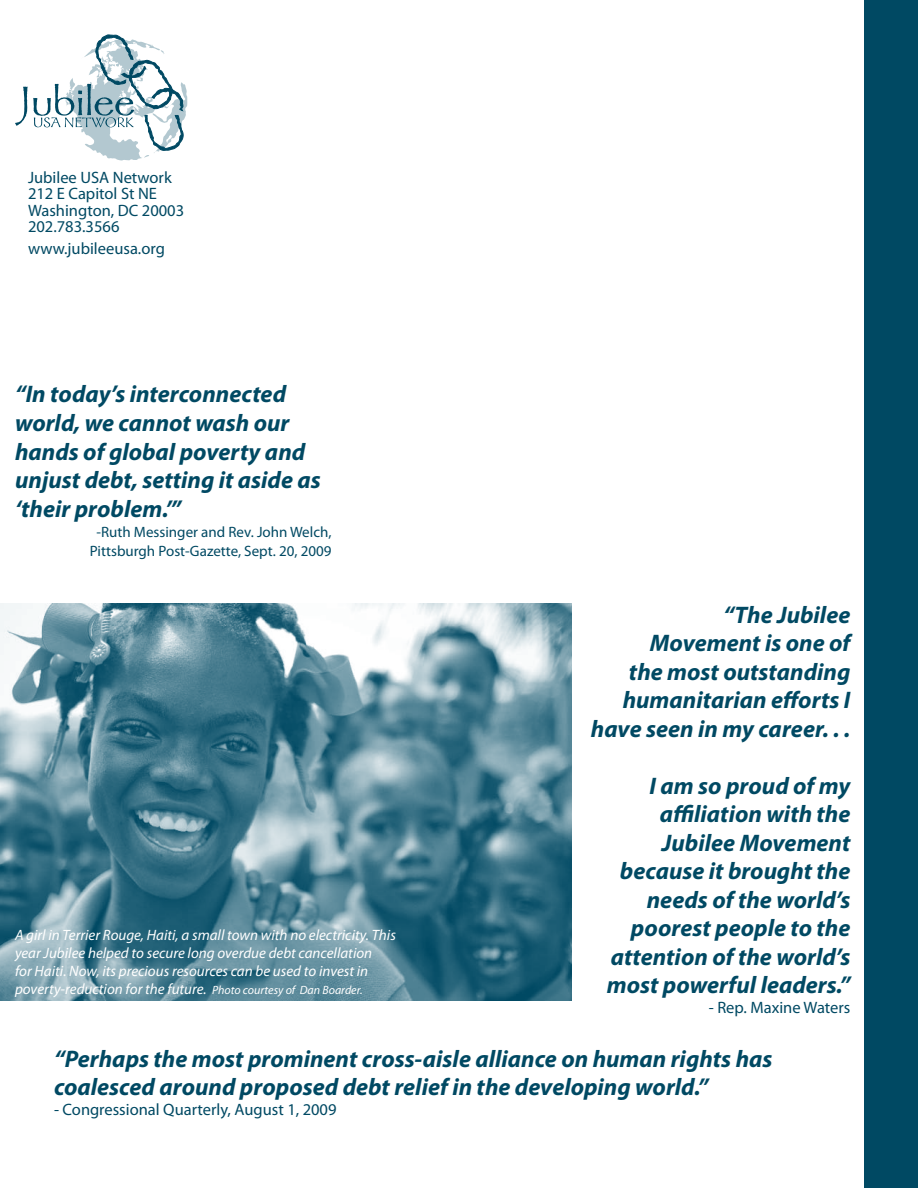
<style>
.page{position:relative;width:918px;height:1188px;background:#fff}
.page>*{position:absolute;margin:0;border:0;box-sizing:border-box;transform-origin:0 0}
.t1{font:italic 700 24px/28.5px "Myriad Pro";color:#004963}
.t2{font:16.5px/16.5px "Myriad Pro";color:#004963}
.t3{font:italic 15px/18px "Myriad Pro";color:#fff}
.t4{font:15px/19.5px "Myriad Pro";color:#004963;text-align:center}
.s1{font-size:12px}
</style>
<div class="page">
<div style="left:864px;top:0;width:54px;height:1188px;background:#004963"></div>
<img style="left:0;top:603px;width:572px;height:398px">
<svg style="left:15px;top:34px;width:172px;height:127px"></svg>
<p class="t2" style="left:28px;top:169px;width:158px">Jubilee USA Network<br>212 E Capitol St NE<br>Washington, DC 20003<br>202.783.3566</p>
<p class="t2" style="left:28px;top:240px;width:138px">www.jubileeusa.org</p>
<p class="t1" style="left:15px;top:379px;width:307px">“In today’s interconnected world, we cannot wash our hands of global poverty and unjust debt, setting it aside as ‘their problem.’”</p>
<p class="t4" style="left:90px;top:522px;width:243px">-Ruth Messinger and Rev. John Welch,<br>Pittsburgh Post-Gazette, Sept. 20, 2009</p>
<p class="t3" style="left:15px;top:925px;width:382px">A girl in Terrier Rouge, Haiti, a small town with no electricity. This year Jubilee helped to secure long overdue debt cancellation<br>for Haiti. Now, its precious resources can be used to invest in poverty-reduction for the future. <span class="s1">Photo courtesy of Dan Boarder.</span></p>
<p class="t1" style="left:591px;top:599px;width:261px;text-align:right">“The Jubilee<br>Movement is one of<br>the most outstanding humanitarian efforts I have seen in my career. . .</p>
<p class="t1" style="left:607px;top:770px;width:245px;text-align:right">I am so proud of my affiliation with the<br>Jubilee Movement because it brought the needs of the world’s poorest people to the attention of the world’s most powerful leaders.”</p>
<p class="t2" style="left:709px;top:998px;width:143px">- Rep. Maxine Waters</p>
<p class="t1" style="left:54px;top:1043px;width:720px">“Perhaps the most prominent cross-aisle alliance on human rights has coalesced around proposed debt relief in the developing world.”</p>
<p class="t2" style="left:54px;top:1101px;width:284px">- Congressional Quarterly, August 1, 2009</p>
</div>
